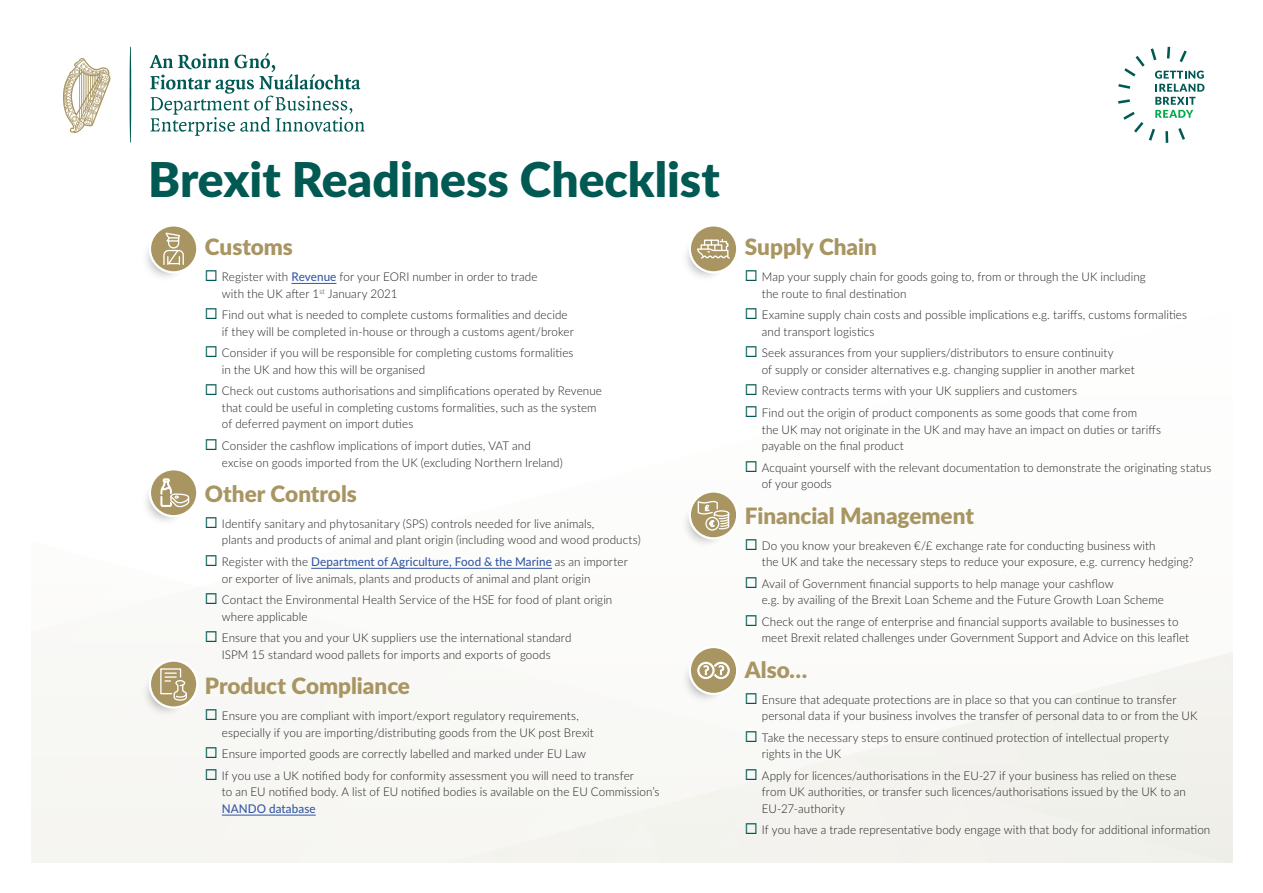
<style>
.page{position:relative;width:1263px;height:893px;background:#fff}
.page>*{position:absolute;margin:0;border:0;box-sizing:border-box;transform-origin:0 0}
.t1{font:900 48px "Lato";color:#005952}
.t2{font:900 22.5px "Lato";color:#a89562}
.t3{font:300 12px/16.5px "Lato";letter-spacing:.005em;color:#231f20}
.t4{font:500 12px "Lato";letter-spacing:.01em;color:#3155a6}
.s1{font-weight:500;color:#3155a6}
</style>
<div class="page">
<div style="left:31px;top:567px;width:1202px;height:296px;background:#f8f8f5"></div>
<hr style="left:291px;top:283px;width:45px;height:1px;background:#3155a6">
<hr style="left:311px;top:568px;width:241px;height:1px;background:#3155a6">
<hr style="left:222px;top:815px;width:94px;height:1px;background:#3155a6">
<svg style="left:146px;top:226px;width:51px;height:51px"></svg>
<svg style="left:146px;top:470px;width:51px;height:51px"></svg>
<svg style="left:686px;top:226px;width:51px;height:51px"></svg>
<svg style="left:140px;top:659px;width:58px;height:58px"></svg>
<svg style="left:685px;top:492px;width:52px;height:53px"></svg>
<svg style="left:680px;top:646px;width:58px;height:57px"></svg>
<svg style="left:1178px;top:128px;width:7px;height:12px"></svg>
<svg style="left:1165px;top:131px;width:3px;height:12px"></svg>
<svg style="left:1149px;top:129px;width:6px;height:12px"></svg>
<svg style="left:1123px;top:112px;width:20px;height:21px"></svg>
<svg style="left:1118px;top:99px;width:12px;height:5px"></svg>
<svg style="left:1118px;top:84px;width:12px;height:5px"></svg>
<svg style="left:1124px;top:56px;width:21px;height:21px"></svg>
<svg style="left:1151px;top:48px;width:5px;height:12px"></svg>
<svg style="left:1167px;top:47px;width:3px;height:12px"></svg>
<svg style="left:1179px;top:51px;width:8px;height:11px"></svg>
<svg style="left:1155px;top:71px;width:49px;height:47px"></svg>
<svg style="left:150px;top:53px;width:215px;height:83px"></svg>
<svg style="left:130px;top:47px;width:1px;height:95px"></svg>
<svg style="left:63px;top:58px;width:48px;height:75px"></svg>
<svg style="left:206px;top:593px;width:11px;height:11px"></svg>
<svg style="left:206px;top:631px;width:11px;height:11px"></svg>
<svg style="left:206px;top:709px;width:11px;height:11px"></svg>
<svg style="left:206px;top:747px;width:11px;height:11px"></svg>
<svg style="left:206px;top:769px;width:11px;height:11px"></svg>
<svg style="left:746px;top:577px;width:10px;height:11px"></svg>
<svg style="left:746px;top:615px;width:10px;height:11px"></svg>
<svg style="left:746px;top:693px;width:10px;height:11px"></svg>
<svg style="left:746px;top:731px;width:10px;height:11px"></svg>
<svg style="left:746px;top:769px;width:10px;height:11px"></svg>
<svg style="left:746px;top:823px;width:10px;height:11px"></svg>
<h1 class="t1" style="left:148px;top:144px;width:573px">Brexit Readiness Checklist</h1>
<h2 class="t2" style="left:205px;top:230px;width:90px">Customs</h2>
<p class="t3" style="left:222px;top:268px;width:317px">Register with <span class="s1">Revenue</span> for your EORI number in order to trade with the UK after 1<sup>st</sup> January 2021</p>
<p class="t3" style="left:222px;top:306px;width:353px">Find out what is needed to complete customs formalities and decide if they will be completed in-house or through a customs agent/broker</p>
<p class="t3" style="left:222px;top:344px;width:353px">Consider if you will be responsible for completing customs formalities in the UK and how this will be organised</p>
<p class="t3" style="left:222px;top:382px;width:381px">Check out customs authorisations and simplifications operated by Revenue that could be useful in completing customs formalities, such as the system of deferred payment on import duties</p>
<p class="t3" style="left:222px;top:437px;width:342px">Consider the cashflow implications of import duties, VAT and excise on goods imported from the UK (excluding Northern Ireland)</p>
<h2 class="t2" style="left:205px;top:477px;width:153px">Other Controls</h2>
<p class="t3" style="left:222px;top:515px;width:420px">Identify sanitary and phytosanitary (SPS) controls needed for live animals,<br>plants and products of animal and plant origin (including wood and wood products)</p>
<p class="t3" style="left:222px;top:553px;width:407px">Register with the <span class="s1">Department of Agriculture, Food &amp; the Marine</span> as an importer or exporter of live animals, plants and products of animal and plant origin</p>
<p class="t3" style="left:222px;top:591px;width:392px">Contact the Environmental Health Service of the HSE for food of plant origin where applicable</p>
<p class="t3" style="left:222px;top:629px;width:351px">Ensure that you and your UK suppliers use the international standard<br>ISPM 15 standard wood pallets for imports and exports of goods</p>
<h2 class="t2" style="left:205px;top:669px;width:207px">Product Compliance</h2>
<p class="t3" style="left:222px;top:707px;width:374px">Ensure you are compliant with import/export regulatory requirements, especially if you are importing/distributing goods from the UK post Brexit</p>
<p class="t3" style="left:222px;top:743px;width:414px;line-height:21.6px">Ensure imported goods are correctly labelled and marked under EU Law<br>If you use a UK notified body for conformity assessment you will need to transfer</p>
<p class="t3" style="left:222px;top:783px;width:439px">to an EU notified body. A list of EU notified bodies is available on the EU Commission’s</p>
<p class="t4" style="left:222px;top:800px;width:95px">NANDO database</p>
<h2 class="t2" style="left:745px;top:230px;width:134px">Supply Chain</h2>
<p class="t3" style="left:762px;top:268px;width:385px">Map your supply chain for goods going to, from or through the UK including the route to final destination</p>
<p class="t3" style="left:762px;top:306px;width:427px">Examine supply chain costs and possible implications e.g. tariffs, customs formalities and transport logistics</p>
<p class="t3" style="left:762px;top:344px;width:374px">Seek assurances from your suppliers/distributors to ensure continuity<br>of supply or consider alternatives e.g. changing supplier in another market</p>
<p class="t3" style="left:762px;top:380px;width:377px;line-height:21.6px">Review contracts terms with your UK suppliers and customers<br>Find out the origin of product components as some goods that come from</p>
<p class="t3" style="left:762px;top:421px;width:401px">the UK may not originate in the UK and may have an impact on duties or tariffs payable on the final product</p>
<p class="t3" style="left:762px;top:459px;width:451px">Acquaint yourself with the relevant documentation to demonstrate the originating status of your goods</p>
<h2 class="t2" style="left:745px;top:499px;width:231px">Financial Management</h2>
<p class="t3" style="left:762px;top:537px;width:433px">Do you know your breakeven €/£ exchange rate for conducting business with<br>the UK and take the necessary steps to reduce your exposure, e.g. currency hedging?</p>
<p class="t3" style="left:762px;top:575px;width:404px">Avail of Government financial supports to help manage your cashflow<br>e.g. by availing of the Brexit Loan Scheme and the Future Growth Loan Scheme</p>
<p class="t3" style="left:762px;top:613px;width:429px">Check out the range of enterprise and financial supports available to businesses to meet Brexit related challenges under Government Support and Advice on this leaflet</p>
<h2 class="t2" style="left:745px;top:653px;width:64px">Also…</h2>
<p class="t3" style="left:762px;top:691px;width:437px">Ensure that adequate protections are in place so that you can continue to transfer personal data if your business involves the transfer of personal data to or from the UK</p>
<p class="t3" style="left:762px;top:729px;width:409px">Take the necessary steps to ensure continued protection of intellectual property rights in the UK</p>
<p class="t3" style="left:762px;top:767px;width:426px">Apply for licences/authorisations in the EU-27 if your business has relied on these from UK authorities, or transfer such licences/authorisations issued by the UK to an<br>EU-27-authority</p>
<p class="t3" style="left:762px;top:821px;width:450px">If you have a trade representative body engage with that body for additional information</p>
</div>
